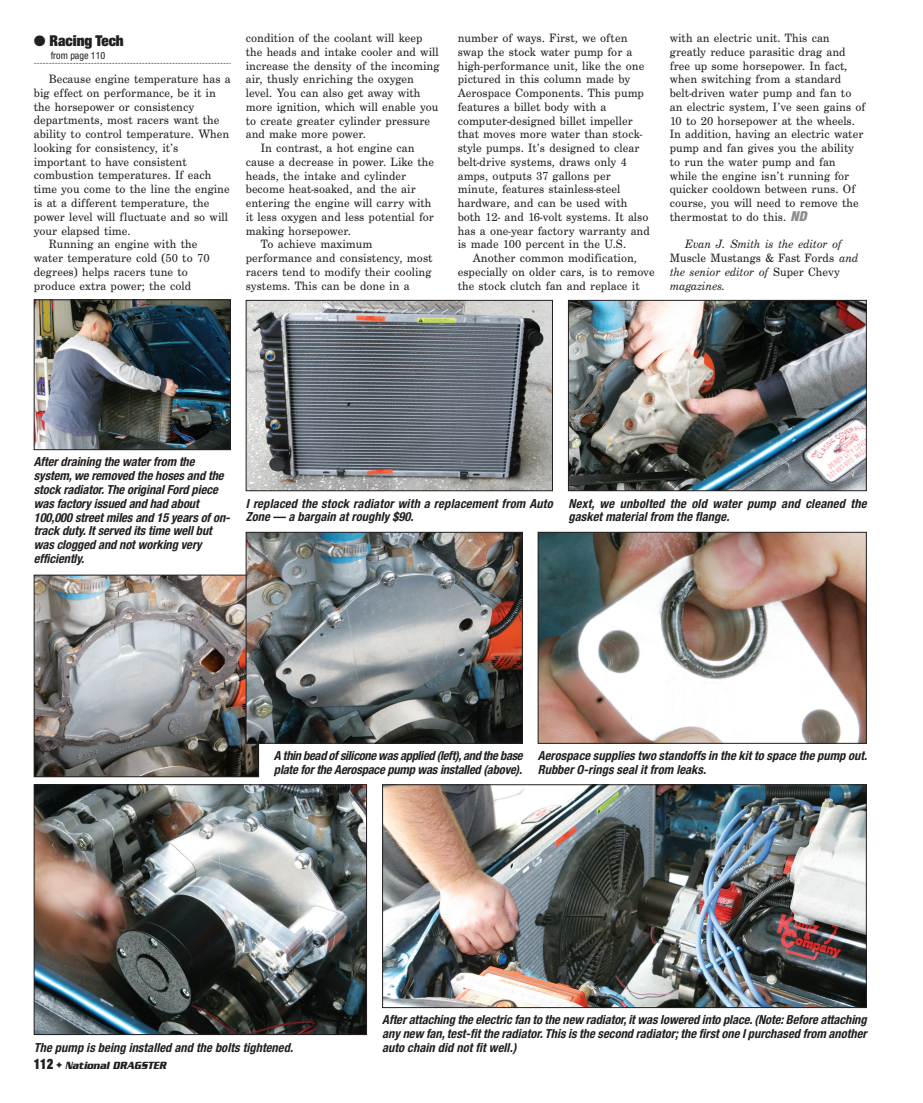
<style>
.page{position:relative;width:923px;height:1103px;background:#fff}
.page>*{position:absolute;margin:0;border:0;box-sizing:border-box;transform-origin:0 0}
.t1{font:900 expanded 15px "Helvetica Neue";color:#231f20}
.t2{font:12.5px/13.8px "Century Sch T";letter-spacing:.005em;color:#231f20}
.t3{font:italic 700 condensed 12.5px/13.8px "Helvetica Neue";letter-spacing:-.005em;color:#231f20}
.t4{font:italic 12.5px/13.8px "Century Sch T";letter-spacing:.005em;color:#231f20}
.t5{font:italic 700 condensed 12.5px/13.8px "Helvetica Neue";letter-spacing:.015em;color:#231f20}
.t6{font:italic 700 11.25px "Serpentine";color:#231f20;scale:.8 1}
.t7{font:condensed 10px "Helvetica Neue";color:#231f20}
.s1{font-family:"Helvetica Neue";font-weight:900;font-style:italic;font-stretch:condensed;font-size:13.75px;color:#8a8c8f}
.s2{font-style:normal}
.s3{font-family:"Helvetica Neue";font-weight:900;font-style:normal;font-stretch:expanded;font-size:14.38px}
</style>
<div class="page">
<svg style="left:34px;top:63px;width:197px;height:1px"></svg>
<img style="left:384px;top:786px;width:480px;height:220px">
<div style="left:382px;top:784px;width:484px;height:224px;border:1px solid #231f20"></div>
<img style="left:36px;top:301px;width:193px;height:147px">
<div style="left:34px;top:299px;width:197px;height:151px;border:1px solid #231f20"></div>
<img style="left:36px;top:576px;width:221px;height:199px">
<div style="left:34px;top:574px;width:225px;height:203px;border:1px solid #231f20"></div>
<img style="left:248px;top:534px;width:272px;height:207px">
<div style="left:246px;top:532px;width:276px;height:211px;border:1px solid #231f20"></div>
<img style="left:539px;top:534px;width:325px;height:207px">
<div style="left:537px;top:532px;width:329px;height:211px;border:1px solid #231f20"></div>
<img style="left:36px;top:786px;width:329px;height:246px">
<div style="left:34px;top:784px;width:333px;height:250px;border:1px solid #231f20"></div>
<img style="left:570px;top:302px;width:294px;height:187px">
<div style="left:568px;top:300px;width:298px;height:191px;border:1px solid #231f20"></div>
<img style="left:248px;top:302px;width:303px;height:187px">
<div style="left:246px;top:300px;width:307px;height:191px;border:1px solid #231f20"></div>
<p class="t1" style="left:34px;top:35px;width:91px">● Racing Tech</p>
<p class="t7" style="left:51px;top:52px;width:56px">from page 110</p>
<p class="t2" style="left:49px;top:73px;width:183px">Because engine temperature has a</p>
<p class="t2" style="left:34px;top:87px;width:184px">big effect on performance, be it in</p>
<p class="t2" style="left:34px;top:101px;width:162px">the horsepower or consistency</p>
<p class="t2" style="left:34px;top:114px;width:187px">departments, most racers want the</p>
<p class="t2" style="left:34px;top:128px;width:197px">ability to control temperature. When</p>
<p class="t2" style="left:34px;top:142px;width:146px">looking for consistency, it’s</p>
<p class="t2" style="left:34px;top:156px;width:154px">important to have consistent</p>
<p class="t2" style="left:34px;top:169px;width:179px">combustion temperatures. If each</p>
<p class="t2" style="left:34px;top:183px;width:197px">time you come to the line the engine</p>
<p class="t2" style="left:34px;top:197px;width:177px">is at a different temperature, the</p>
<p class="t2" style="left:34px;top:211px;width:196px">power level will fluctuate and so will</p>
<p class="t2" style="left:34px;top:224px;width:98px">your elapsed time.</p>
<p class="t2" style="left:49px;top:238px;width:150px">Running an engine with the</p>
<p class="t2" style="left:34px;top:252px;width:177px">water temperature cold (50 to 70</p>
<p class="t2" style="left:34px;top:266px;width:156px">degrees) helps racers tune to</p>
<p class="t2" style="left:34px;top:279px;width:159px">produce extra power; the cold</p>
<p class="t2" style="left:246px;top:32px;width:178px">condition of the coolant will keep</p>
<p class="t2" style="left:246px;top:46px;width:194px">the heads and intake cooler and will</p>
<p class="t2" style="left:246px;top:60px;width:195px">increase the density of the incoming</p>
<p class="t2" style="left:246px;top:73px;width:170px">air, thusly enriching the oxygen</p>
<p class="t2" style="left:246px;top:87px;width:176px">level. You can also get away with</p>
<p class="t2" style="left:246px;top:101px;width:194px">more ignition, which will enable you</p>
<p class="t2" style="left:246px;top:115px;width:186px">to create greater cylinder pressure</p>
<p class="t2" style="left:246px;top:128px;width:122px">and make more power.</p>
<p class="t2" style="left:261px;top:142px;width:155px">In contrast, a hot engine can</p>
<p class="t2" style="left:246px;top:156px;width:190px">cause a decrease in power. Like the</p>
<p class="t2" style="left:246px;top:170px;width:162px">heads, the intake and cylinder</p>
<p class="t2" style="left:246px;top:183px;width:171px">become heat-soaked, and the air</p>
<p class="t2" style="left:246px;top:197px;width:187px">entering the engine will carry with</p>
<p class="t2" style="left:246px;top:211px;width:190px">it less oxygen and less potential for</p>
<p class="t2" style="left:246px;top:225px;width:107px">making horsepower.</p>
<p class="t2" style="left:261px;top:238px;width:113px">To achieve maximum</p>
<p class="t2" style="left:246px;top:252px;width:188px">performance and consistency, most</p>
<p class="t2" style="left:246px;top:266px;width:187px">racers tend to modify their cooling</p>
<p class="t2" style="left:246px;top:280px;width:165px">systems. This can be done in a</p>
<p class="t2" style="left:458px;top:32px;width:194px">number of ways. First, we often swap the stock water pump for a high-performance unit, like the one pictured in this column made by<br>Aerospace Components. This pump features a billet body with a computer-designed billet impeller that moves more water than stock&shy;style pumps. It’s designed to clear belt-drive systems, draws only 4 amps, outputs 37 gallons per minute, features stainless-steel hardware, and can be used with both 12- and 16-volt systems. It also has a one-year factory warranty and is made 100 percent in the U.S.</p>
<p class="t2" style="left:458px;top:252px;width:198px;text-indent:15px">Another common modification, especially on older cars, is to remove the stock clutch fan and replace it</p>
<p class="t2" style="left:669px;top:32px;width:197px">with an electric unit. This can greatly reduce parasitic drag and free up some horsepower. In fact, when switching from a standard belt-driven water pump and fan to an electric system, I’ve seen gains of<br>10 to 20 horsepower at the wheels.<br>In addition, having an electric water pump and fan gives you the ability to run the water pump and fan while the engine isn’t running for quicker cooldown between runs. Of course, you will need to remove the thermostat to do this. <span class="s1">ND</span></p>
<p class="t4" style="left:669px;top:238px;width:190px;text-indent:15px">Evan J. Smith is the editor of<br><span class="s2">Muscle Mustangs &amp; Fast Fords</span> and the senior editor of <span class="s2">Super Chevy </span>magazines.</p>
<p class="t3" style="left:34px;top:456px;width:200px">Afterdraining the waterfrom the system,we removed the hoses and the stock radiator.The originalFord piece was factory issued and had about<br>100,000 street miles and 15 years of on&shy;track duty.It served its time wellbut was clogged and not working very efficiently.</p>
<p class="t5" style="left:246px;top:497px;width:311px">I replaced the stock radiator with a replacement from Auto<br>Zone — a bargain at roughly $90.</p>
<p class="t3" style="left:568px;top:497px;width:302px">Next, we unbolted the old water pump and cleaned the gasket materialfrom the flange.</p>
<p class="t3" style="left:274px;top:749px;width:252px">A thin bead of silicone was applied (left),and the base plate forthe Aerospace pump was installed (above).</p>
<p class="t3" style="left:537px;top:750px;width:333px">Aerospace supplies two standoffs in the kit to space the pump out.<br>RubberO-rings sealit from leaks.</p>
<p class="t3" style="left:34px;top:1041px;width:263px">The pump is being installed and the bolts tightened.</p>
<p class="t6" style="left:34px;top:1061px;width:169px"><span class="s3">1 1 2</span> ✦ National DRAGSTER</p>
<p class="t3" style="left:382px;top:1014px;width:488px;text-align:justify">Afterattaching the electric fan to the new radiator,it was lowered into place.(Note:Before attaching any new fan,test-fit the radiator.This is the second radiator;the first one Ipurchased from another auto chain did not fit well.)</p>
</div>
